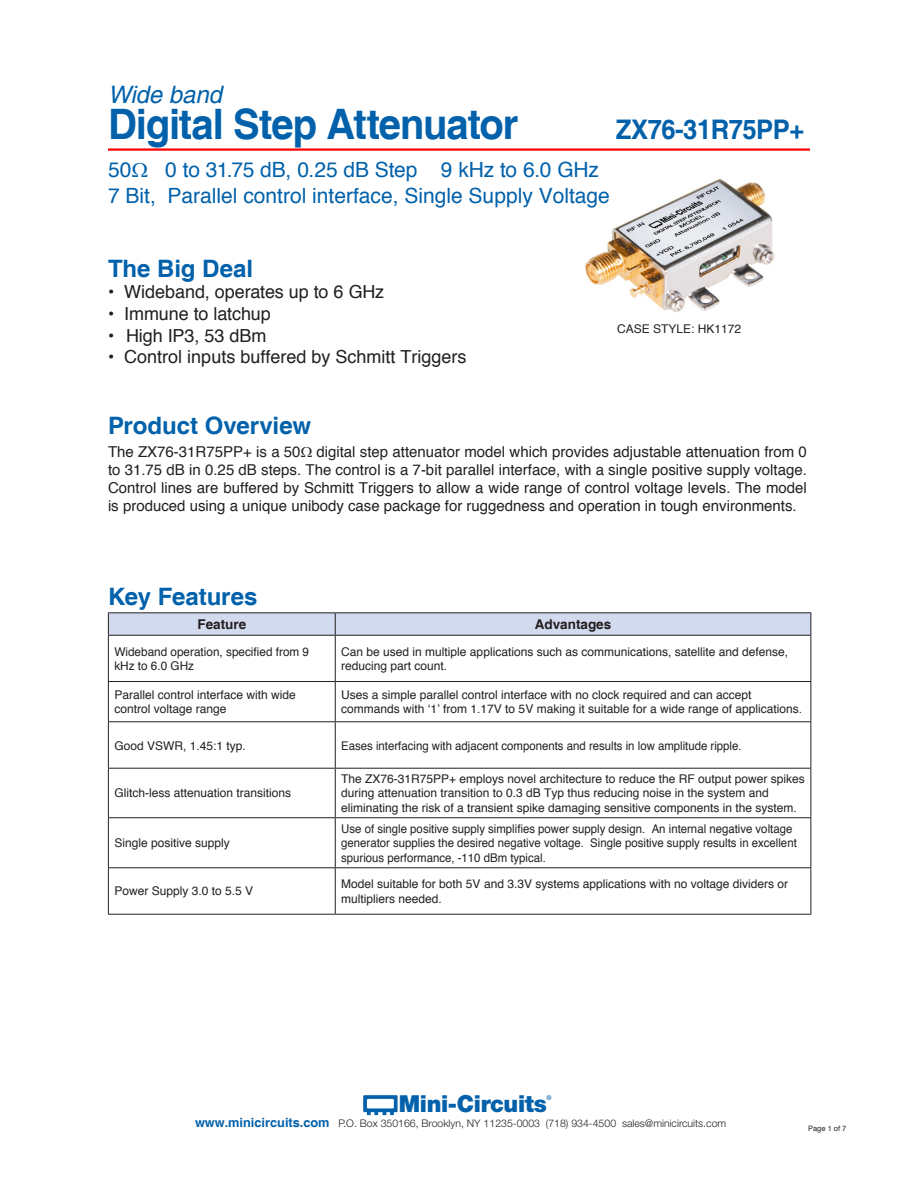
<style>
.page{position:relative;width:918px;height:1188px;background:#fff}
.page>*{position:absolute;margin:0;border:0;box-sizing:border-box;transform-origin:0 0}
.t1{font:700 42px "Helvetica";letter-spacing:-.025em;color:#0261aa;scale:.95 1}
.t2{font:700 27px "Helvetica";letter-spacing:-.02em;color:#0261aa;scale:.95 1}
.section_head{font:700 24px "Helvetica";letter-spacing:-.005em;color:#0161ab}
.MODEL_TYPE{font:italic 24px "Helvetica";letter-spacing:-.005em;color:#0161ab}
.t3{font:900 23.4px "Helvetica Neue";letter-spacing:-.015em;color:#0261aa}
.t4{font:21px "Helvetica";color:#0261aa}
.section_head-2{font:21px "Helvetica";letter-spacing:-.01em;color:#0161ab}
.FEAT____APPL{font:18px "Helvetica";color:#231f20}
.FEAT___APPL{font:15px/18px "Helvetica";color:#231f20;text-align:justify}
.t5{font:700 13.5px "Helvetica";color:#231f20}
.t6{font:12px/14.4px "Helvetica";color:#231f20}
.t7{font:12px/14.4px "Helvetica";color:#231f20;scale:.95 1}
.t8{font:300 10.5px "Helvetica Neue";color:#231f20}
.t9{font:7.5px "Helvetica";color:#231f20}
.t10{font:500 6.6px "Helvetica Neue";color:#0261aa}
.s1{font-family:"Helvetica";font-weight:700;font-size:12.75px;color:#0261aa}
</style>
<div class="page">
<svg style="left:363px;top:1095px;width:35px;height:20px"></svg>
<hr style="left:108px;top:148px;width:702px;height:3px;background:#f00">
<img style="left:585px;top:179px;width:190px;height:133px">
<hr style="left:108px;top:612px;width:227px;height:1px;background:#231f20">
<hr style="left:335px;top:612px;width:476px;height:1px;background:#231f20">
<svg style="left:108px;top:613px;width:704px;height:22px;background:#ccd5e7"></svg>
<hr style="left:108px;top:635px;width:227px;height:1px;background:#231f20">
<hr style="left:108px;top:636px;width:1px;height:45px;background:#231f20">
<hr style="left:335px;top:635px;width:476px;height:1px;background:#231f20">
<hr style="left:335px;top:636px;width:1px;height:45px;background:#231f20">
<hr style="left:811px;top:636px;width:1px;height:45px;background:#231f20">
<hr style="left:108px;top:681px;width:227px;height:1px;background:#231f20">
<hr style="left:108px;top:682px;width:1px;height:39px;background:#231f20">
<hr style="left:335px;top:681px;width:476px;height:1px;background:#231f20">
<hr style="left:335px;top:682px;width:1px;height:39px;background:#231f20">
<hr style="left:811px;top:682px;width:1px;height:39px;background:#231f20">
<hr style="left:108px;top:721px;width:227px;height:1px;background:#231f20">
<hr style="left:108px;top:722px;width:1px;height:46px;background:#231f20">
<hr style="left:335px;top:721px;width:476px;height:1px;background:#231f20">
<hr style="left:335px;top:722px;width:1px;height:46px;background:#231f20">
<hr style="left:811px;top:722px;width:1px;height:46px;background:#231f20">
<hr style="left:108px;top:768px;width:227px;height:1px;background:#231f20">
<hr style="left:108px;top:769px;width:1px;height:48px;background:#231f20">
<hr style="left:335px;top:768px;width:476px;height:1px;background:#231f20">
<hr style="left:335px;top:769px;width:1px;height:48px;background:#231f20">
<hr style="left:811px;top:769px;width:1px;height:48px;background:#231f20">
<hr style="left:108px;top:817px;width:227px;height:1px;background:#231f20">
<hr style="left:108px;top:818px;width:1px;height:49px;background:#231f20">
<hr style="left:335px;top:817px;width:476px;height:1px;background:#231f20">
<hr style="left:335px;top:818px;width:1px;height:49px;background:#231f20">
<hr style="left:811px;top:818px;width:1px;height:49px;background:#231f20">
<hr style="left:108px;top:867px;width:227px;height:1px;background:#231f20">
<hr style="left:108px;top:868px;width:1px;height:46px;background:#231f20">
<hr style="left:335px;top:867px;width:476px;height:1px;background:#231f20">
<hr style="left:335px;top:868px;width:1px;height:46px;background:#231f20">
<hr style="left:811px;top:868px;width:1px;height:46px;background:#231f20">
<hr style="left:108px;top:914px;width:227px;height:1px;background:#231f20">
<hr style="left:335px;top:914px;width:476px;height:1px;background:#231f20">
<p class="MODEL_TYPE" style="left:108px;top:81px;width:115px">Wide band</p>
<p class="t1" style="left:108px;top:98px;width:434px">Digital Step Attenuator</p>
<p class="t2" style="left:616px;top:113px;width:200px">ZX76-31R75PP+</p>
<p class="section_head-2" style="left:108px;top:157px;width:25px">50</p>
<p class="section_head-2" style="left:165px;top:157px;width:435px">0 to 31.75 dB, 0.25 dB Step 9 kHz to 6.0 GHz</p>
<p class="t4" style="left:108px;top:182px;width:503px">7 Bit, Parallel control interface, Single Supply Voltage</p>
<p class="section_head" style="left:108px;top:254px;width:147px">The Big Deal</p>
<p class="FEAT____APPL" style="left:108px;top:281px;width:278px">• Wideband, operates up to 6 GHz</p>
<p class="FEAT____APPL" style="left:108px;top:302px;width:164px">• Immune to latchup</p>
<p class="FEAT____APPL" style="left:108px;top:324px;width:160px">• High IP3, 53 dBm</p>
<p class="FEAT____APPL" style="left:108px;top:346px;width:360px">• Control inputs buffered by Schmitt Triggers</p>
<p class="t6" style="left:617px;top:322px;width:126px">CASE STYLE: HK1172</p>
<p class="section_head" style="left:108px;top:411px;width:205px">Product Overview</p>
<p class="FEAT___APPL" style="left:108px;top:442px;width:701px">The ZX76-31R75PP+ is a 50 digital step attenuator model which provides adjustable attenuation from 0 to 31.75 dB in 0.25 dB steps. The control is a 7-bit parallel interface, with a single positive supply voltage.<br>Control lines are buffered by Schmitt Triggers to allow a wide range of control voltage levels. The model is produced using a unique unibody case package for ruggedness and operation in tough environments.</p>
<p class="section_head" style="left:108px;top:582px;width:151px">Key Features</p>
<p class="t5" style="left:197px;top:616px;width:50px">Feature</p>
<p class="t5" style="left:535px;top:616px;width:78px">Advantages</p>
<p class="t6" style="left:114px;top:644px;width:196px">Wideband operation, specified from 9 kHz to 6.0 GHz</p>
<p class="t6" style="left:341px;top:644px;width:448px">Can be used in multiple applications such as communications, satellite and defense, reducing part count.</p>
<p class="t6" style="left:114px;top:687px;width:183px">Parallel control interface with wide control voltage range</p>
<p class="t6" style="left:341px;top:687px;width:462px">Uses a simple parallel control interface with no clock required and can accept commands with ‘1’ from 1.17V to 5V making it suitable for a wide range of applications.</p>
<p class="t6" style="left:114px;top:738px;width:133px">Good VSWR, 1.45:1 typ.</p>
<p class="t7" style="left:341px;top:738px;width:423px">Eases interfacing with adjacent components and results in low amplitude ripple.</p>
<p class="t6" style="left:114px;top:786px;width:178px">Glitch-less attenuation transitions</p>
<p class="t6" style="left:341px;top:771px;width:465px">The ZX76-31R75PP+ employs novel architecture to reduce the RF output power spikes during attenuation transition to 0.3 dB Typ thus reducing noise in the system and eliminating the risk of a transient spike damaging sensitive components in the system.</p>
<p class="t6" style="left:114px;top:836px;width:117px">Single positive supply</p>
<p class="t7" style="left:341px;top:821px;width:481px">Use of single positive supply simplifies power supply design. An internal negative voltage generator supplies the desired negative voltage. Single positive supply results in excellent spurious performance, -110 dBm typical.</p>
<p class="t6" style="left:114px;top:884px;width:140px">Power Supply 3.0 to 5.5 V</p>
<p class="t6" style="left:341px;top:876px;width:448px">Model suitable for both 5V and 3.3V systems applications with no voltage dividers or multipliers needed.</p>
<h3 class="t3" style="left:399px;top:1090px;width:150px">Mini-Circuits</h3>
<p class="t10" style="left:547px;top:1094px;width:7px">®</p>
<p class="t8" style="left:195px;top:1117px;width:533px"><span class="s1">www.minicircuits.com</span> P.O. Box 350166, Brooklyn, NY 11235-0003 (718) 934-4500 sales@minicircuits.com</p>
<p class="t9" style="left:808px;top:1123px;width:40px">Page 1 of 7</p>
</div>
